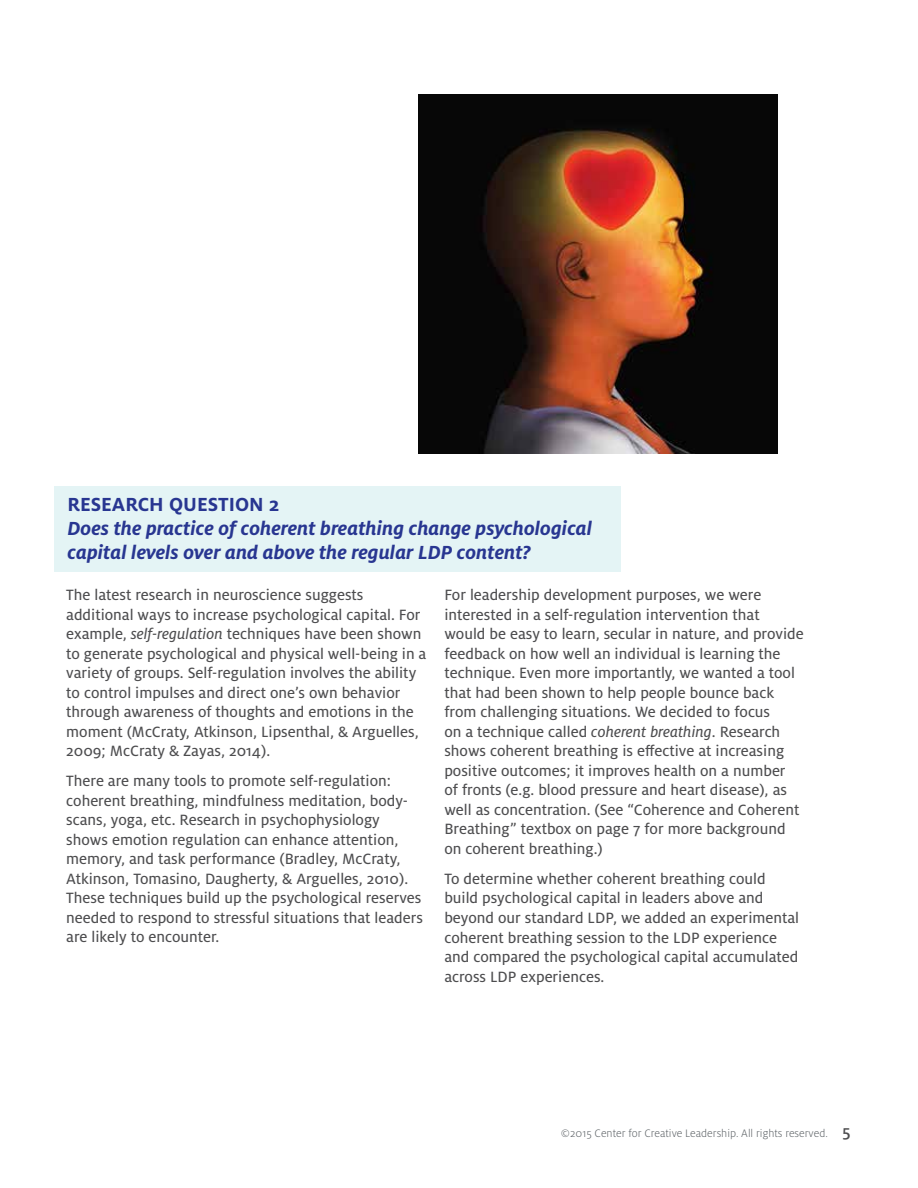
<style>
.page{position:relative;width:918px;height:1188px;background:#fff}
.page>*{position:absolute;margin:0;border:0;box-sizing:border-box;transform-origin:0 0}
.t1{font:italic 700 21px/24px "Milo Pro";color:#283691}
.t2{font:700 21px "Milo Pro";color:#283691}
.t3{font:16.5px/19.5px "Milo Pro Text";color:#4d4d4f}
.t4{font:300 12px "Milo Pro";color:#5e6367}
.s1{font-family:"Milo Pro Text Ita"}
.s2{font-weight:500;font-size:18px;color:#4d4d4f}
</style>
<div class="page">
<div style="left:54px;top:486px;width:567px;height:86px;background:#e4f4f5"></div>
<img style="left:418px;top:94px;width:360px;height:360px">
<p class="t2" style="left:68px;top:492px;width:213px">RESEARCH QUESTION 2</p>
<p class="t1" style="left:68px;top:516px;width:526px">Does the practice of coherent breathing change psychological capital levels over and above the regular LDP content?</p>
<p class="t3" style="left:66px;top:585px;width:362px">The latest research in neuroscience suggests additional ways to increase psychological capital. For example, <span class="s1">self-regulation</span> techniques have been shown to generate psychological and physical well-being in a variety of groups. Self-regulation involves the ability to control impulses and direct one’s own behavior through awareness of thoughts and emotions in the moment (McCraty, Atkinson, Lipsenthal, &amp; Arguelles, 2009; McCraty &amp; Zayas, 2014).</p>
<p class="t3" style="left:66px;top:772px;width:358px">There are many tools to promote self-regulation: coherent breathing, mindfulness meditation, body&shy;scans, yoga, etc. Research in psychophysiology shows emotion regulation can enhance attention, memory, and task performance (Bradley, McCraty, Atkinson, Tomasino, Daugherty, &amp; Arguelles, 2010).<br>These techniques build up the psychological reserves needed to respond to stressful situations that leaders are likely to encounter.</p>
<p class="t3" style="left:444px;top:585px;width:361px">For leadership development purposes, we were interested in a self-regulation intervention that would be easy to learn, secular in nature, and provide feedback on how well an individual is learning the technique. Even more importantly, we wanted a tool that had been shown to help people bounce back from challenging situations. We decided to focus<br>on a technique called <span class="s1">coherent breathing</span>. Research shows coherent breathing is effective at increasing positive outcomes; it improves health on a number<br>of fronts (e.g. blood pressure and heart disease), as well as concentration. (See “Coherence and Coherent Breathing” textbox on page 7 for more background on coherent breathing.)</p>
<p class="t3" style="left:444px;top:869px;width:356px">To determine whether coherent breathing could build psychological capital in leaders above and beyond our standard LDP, we added an experimental coherent breathing session to the LDP experience and compared the psychological capital accumulated across LDP experiences.</p>
<p class="t4" style="left:561px;top:1127px;width:291px">©2015 Center for Creative Leadership. All rights reserved. <span class="s2">5</span></p>
</div>
